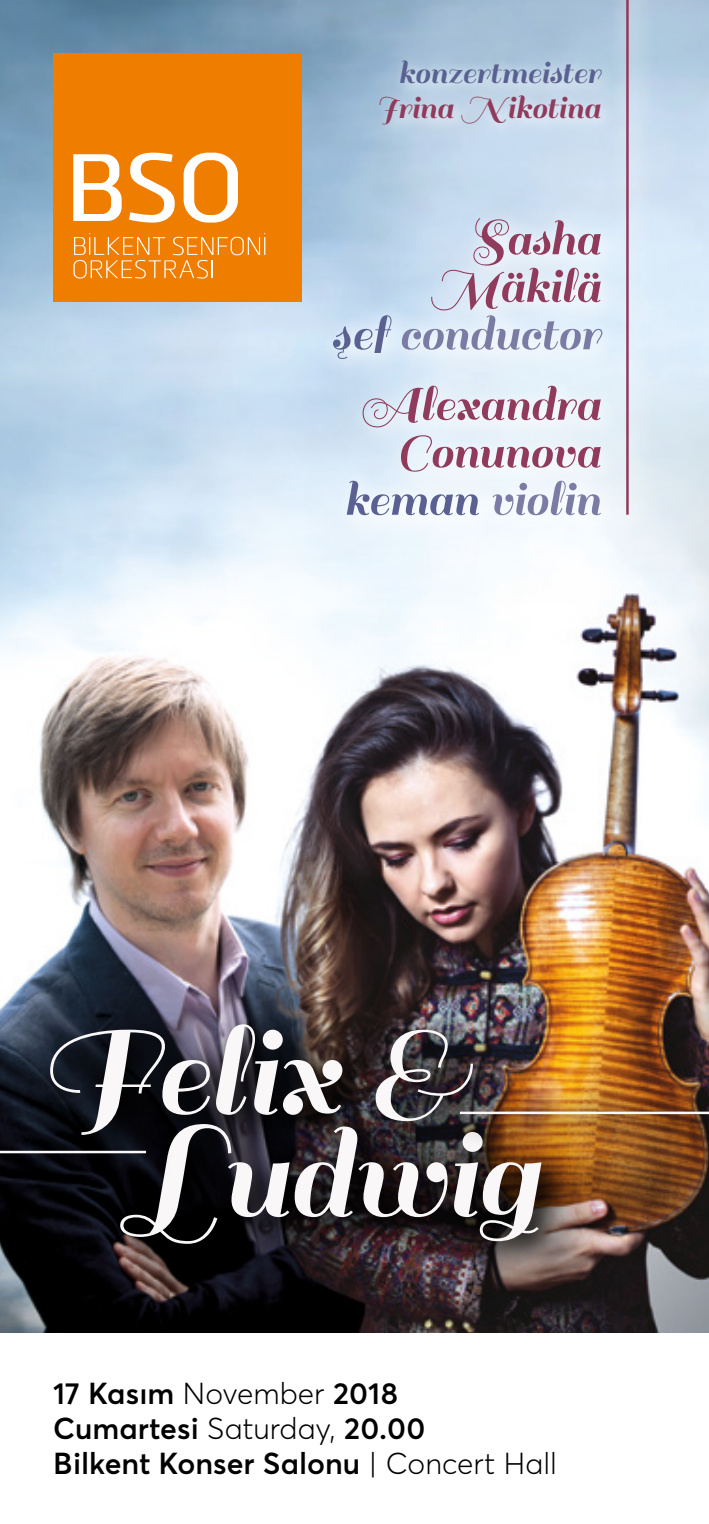
<style>
.page{position:relative;width:709px;height:1524px;background:#fff}
.page>*{position:absolute;margin:0;border:0;box-sizing:border-box;transform-origin:0 0}
.t1{font:137.75px/102.2px "Sail";letter-spacing:-.015em;color:#f9f7f7}
.t2{font:52.5px/47.5px "Sail";letter-spacing:-.01em;color:#903b5b;text-align:right}
.t3{font:35px "Sail";letter-spacing:-.005em;color:#5a6190}
.t4{font:35px "Sail";letter-spacing:-.005em;color:#903b5b}
.t5{font:600 30px/35px "Averta";color:#000}
.s1{color:#5a6190}
.s2{color:#7b7ca4}
.s3{font-weight:300}
</style>
<div class="page">
<img style="left:0;top:0;width:709px;height:347px">
<img style="left:0;top:347px;width:709px;height:986px">
<div style="left:0;top:968px;width:633px;height:369px;background:#000;opacity:.75"></div>
<div style="left:37px;top:1011px;width:336px;height:155px;background:#000;opacity:.75"></div>
<div style="left:363px;top:1016px;width:142px;height:137px;background:#000;opacity:.75"></div>
<div style="left:109px;top:1111px;width:463px;height:165px;background:#000;opacity:.75"></div>
<div style="left:0;top:1087px;width:709px;height:101px;background:#000;opacity:.75"></div>
<hr style="left:0;top:1151px;width:146px;height:2px;background:#f9f7f7">
<hr style="left:460px;top:1111px;width:249px;height:3px;background:#f9f7f7">
<div style="left:53px;top:53px;width:248px;height:248px;background:#ef7d00"></div>
<svg style="left:73px;top:154px;width:49px;height:67px"></svg>
<svg style="left:129px;top:153px;width:46px;height:70px"></svg>
<svg style="left:184px;top:153px;width:54px;height:70px"></svg>
<svg style="left:73px;top:233px;width:192px;height:45px"></svg>
<div style="left:316px;top:0;width:339px;height:543px;background:#fff;opacity:.75"></div>
<hr style="left:626px;top:0;width:2px;height:515px;background:#903b5b">
<div style="left:371px;top:52px;width:249px;height:90px;background:#fff;opacity:.75"></div>
<p class="t3" style="left:398px;top:53px;width:203px">konzertmeister</p>
<p class="t4" style="left:376px;top:88px;width:225px">Irina Nikotina</p>
<h2 class="t2" style="left:331px;top:216px;width:271px">Sasha<br>Mäkilä<br><span class="s1">s¸ef</span> <span class="s2">conductor</span></h2>
<h2 class="t2" style="left:344px;top:381px;width:258px">Alexandra<br>Conunova <span class="s1">keman</span> <span class="s2">violin</span></h2>
<h1 class="t1" style="left:131px;top:1023px;width:409px;text-indent:-92px">Felix &amp;<br>Ludwig</h1>
<p class="t5" style="left:53px;top:1376px;width:505px">17 Kasım <span class="s3">November</span> 2018<br>Cumartesi <span class="s3">Saturday,</span> 20.00<br>Bilkent Konser Salonu <span class="s3">| Concert Hall</span></p>
</div>
